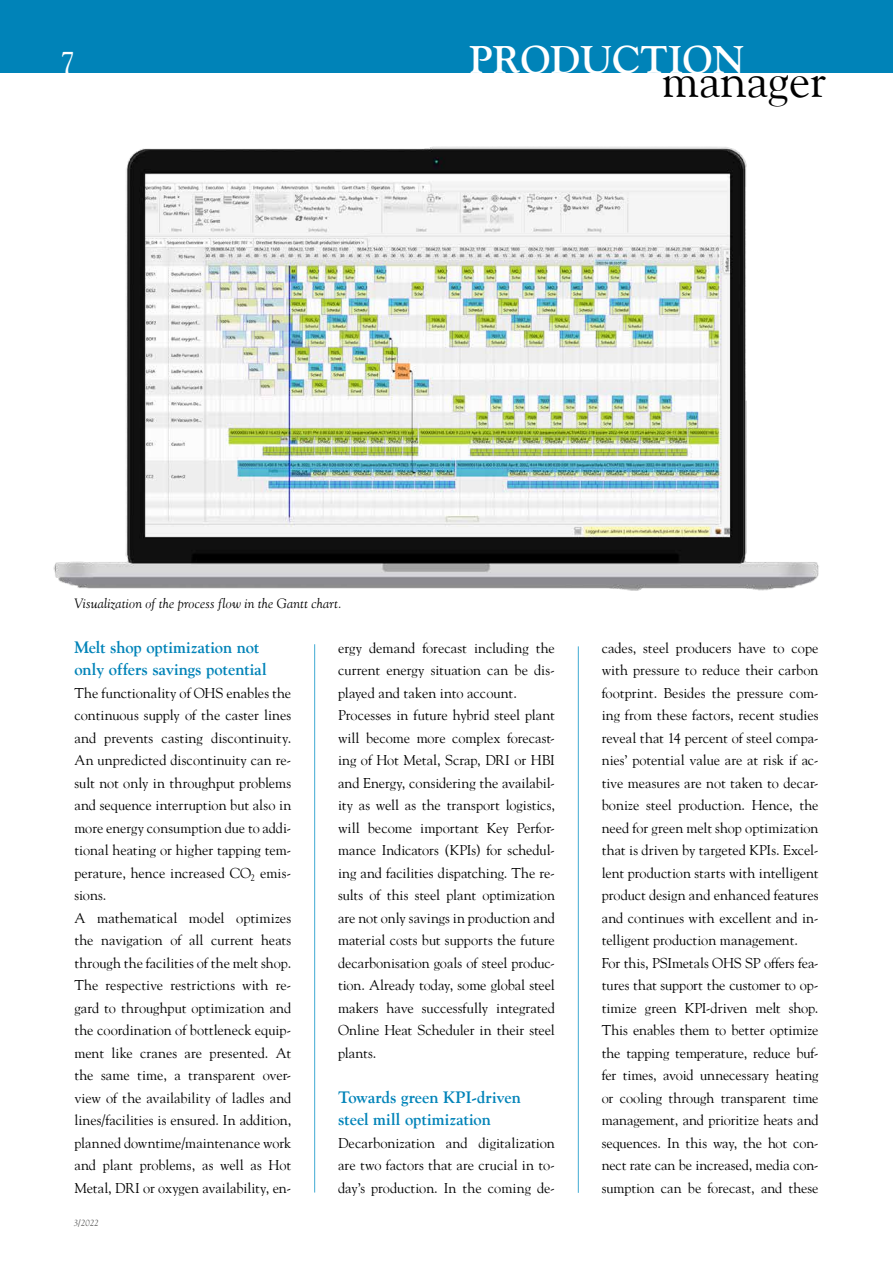
<style>
.page{position:relative;width:893px;height:1263px;background:#fff}
.page>*{position:absolute;margin:0;border:0;box-sizing:border-box;transform-origin:0 0}
.t1{font:47.7px "Goudy";color:#000}
.t2{font:700 38.4px "Goudy";color:#fff}
.t3{font:30px "Goudy";color:#fff}
.t4{font:700 16.5px/22.5px "Goudy";letter-spacing:-.005em;color:#0083b8}
.t5{font:14.25px/22.5px "Goudy";color:#000}
.t6{font:italic 13.5px "Goudy";letter-spacing:.015em;color:#000}
.t7{font:italic 9px "Goudy";color:#565655}
</style>
<div class="page">
<div style="left:0;top:0;width:893px;height:72px;background:#0083b8"></div>
<hr style="left:314px;top:644px;width:1px;height:548px;background:#40aad3">
<img style="left:54px;top:146px;width:765px;height:444px">
<hr style="left:578px;top:646px;width:1px;height:547px;background:#40aad3">
<h3 class="t3" style="left:60px;top:44px;width:16px">7</h3>
<h2 class="t2" style="left:469px;top:37px;width:277px">PRODUCTION</h2>
<h1 class="t1" style="left:662px;top:51px;width:166px">manager</h1>
<p class="t6" style="left:74px;top:595px;width:269px">Visualization of the process flow in the Gantt chart.</p>
<p class="t4" style="left:74px;top:636px;width:194px">Melt shop optimization not only offers savings potential</p>
<p class="t5" style="left:74px;top:681px;width:218px">The functionality of OHS enables the continuous supply of the caster lines and prevents casting discontinuity.<br>An unpredicted discontinuity can re&shy;sult not only in throughput problems and sequence interruption but also in more energy consumption due to addi&shy;tional heating or higher tapping tem&shy;perature, hence increased CO<sub>2</sub> emis&shy;sions.<br>A mathematical model optimizes the navigation of all current heats through the facilities of the melt shop.<br>The respective restrictions with re&shy;gard to throughput optimization and the coordination of bottleneck equip&shy;ment like cranes are presented. At the same time, a transparent over&shy;view of the availability of ladles and lines/facilities is ensured. In addition, planned downtime/maintenance work and plant problems, as well as Hot Metal, DRI or oxygen availability, en-</p>
<p class="t7" style="left:74px;top:1218px;width:26px">3/2022</p>
<p class="t5" style="left:338px;top:636px;width:218px">ergy demand forecast including the current energy situation can be dis&shy;played and taken into account.<br>Processes in future hybrid steel plant will become more complex forecast&shy;ing of Hot Metal, Scrap, DRI or HBI and Energy, considering the availabil&shy;ity as well as the transport logistics, will become important Key Perfor&shy;mance Indicators (KPIs) for schedul&shy;ing and facilities dispatching. The re&shy;sults of this steel plant optimization are not only savings in production and material costs but supports the future decarbonisation goals of steel produc&shy;tion. Already today, some global steel makers have successfully integrated Online Heat Scheduler in their steel plants.</p>
<p class="t4" style="left:338px;top:1086px;width:184px">Towards green KPI-driven steel mill optimization</p>
<p class="t5" style="left:338px;top:1131px;width:218px;text-align:justify">Decarbonization and digitalization are two factors that are crucial in to&shy;day’s production. In the coming de-</p>
<p class="t5" style="left:602px;top:636px;width:218px">cades, steel producers have to cope with pressure to reduce their carbon footprint. Besides the pressure com&shy;ing from these factors, recent studies reveal that 14 percent of steel compa&shy;nies’ potential value are at risk if ac&shy;tive measures are not taken to decar&shy;bonize steel production. Hence, the need for green melt shop optimization that is driven by targeted KPIs. Excel&shy;lent production starts with intelligent product design and enhanced features and continues with excellent and in&shy;telligent production management.<br>For this, PSImetals OHS SP offers fea&shy;tures that support the customer to op&shy;timize green KPI-driven melt shop.<br>This enables them to better optimize the tapping temperature, reduce buf&shy;fer times, avoid unnecessary heating or cooling through transparent time management, and prioritize heats and sequences. In this way, the hot con&shy;nect rate can be increased, media con&shy;sumption can be forecast, and these</p>
</div>
